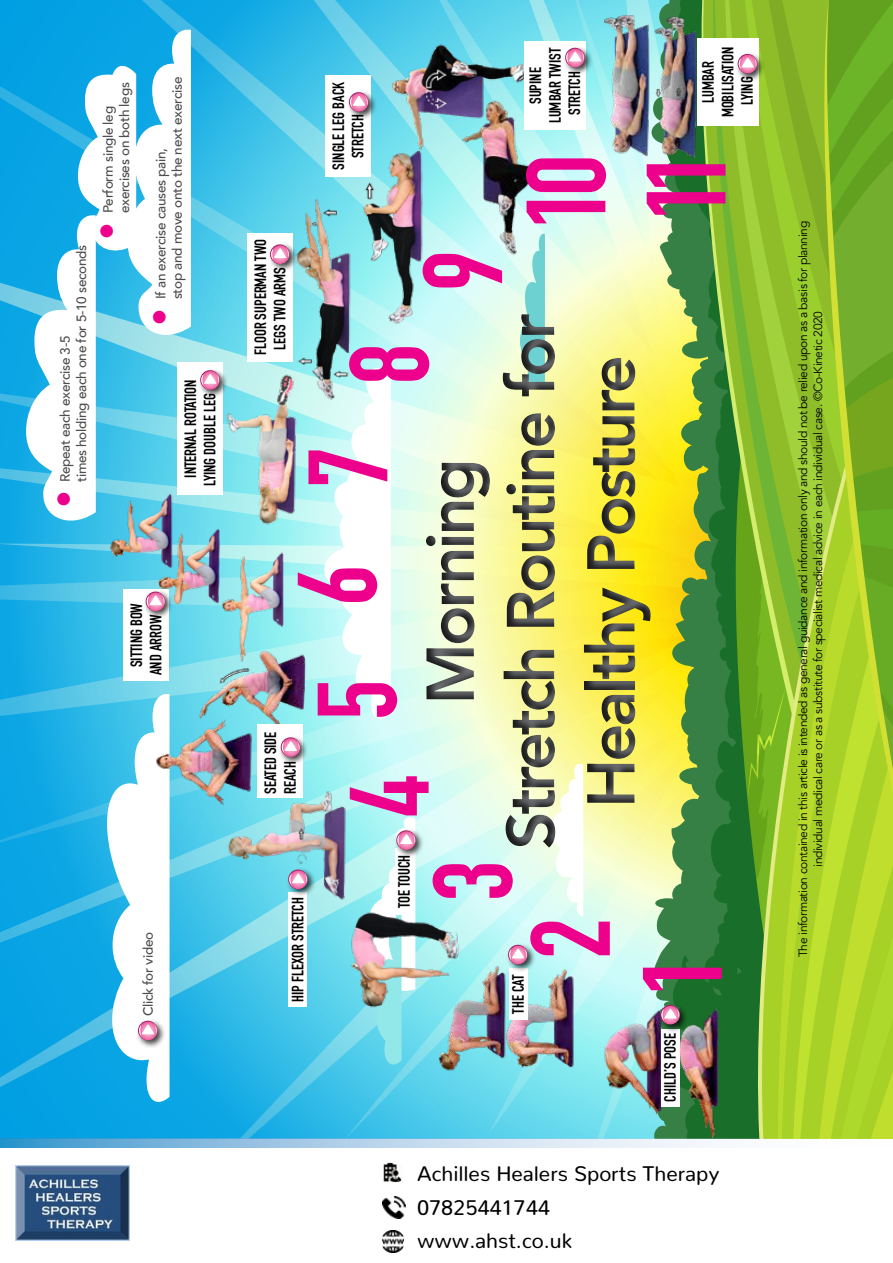
<style>
.page{position:relative;width:893px;height:1263px;background:#fff}
.page>*{position:absolute;margin:0;border:0;box-sizing:border-box;transform-origin:0 0}
.t1{font:700 110.7px/120.1px "DIN Condensed";letter-spacing:.525em;color:#ec008c}
.t2{font:800 66.9px/80.4px "Avenir";letter-spacing:-.05em;color:#6d6e71;text-align:center}
.t3{font:21px "Nunito";color:#000}
.t4{font:700 16.2px/19.5px "DIN Condensed";color:#000}
.t5{font:500 13.5px/16.2px "Avenir";letter-spacing:-.02em;color:#4d4d4f}
.t6{font:12px/15px "Avenir";letter-spacing:-.03em;color:#000;text-align:center}
.s1{color:#ec008c}
</style>
<div class="page">
<img style="left:0;top:0;width:893px;height:1139px">
<svg style="left:0;top:1139px;width:712px;height:9px;background:#a7cde7"></svg>
<img style="left:15px;top:1165px;width:114px;height:75px">
<img style="left:382px;top:1230px;width:22px;height:22px">
<img style="left:382px;top:1196px;width:23px;height:23px">
<img style="left:383px;top:1162px;width:19px;height:20px">
<p class="t5" style="left:56px;top:482px;width:239px;text-indent:-24px;rotate:-90deg"><span class="s1">●</span> Repeat each exercise 3-5<br>times holding each one for 5-10 seconds</p>
<p class="t5" style="left:99px;top:213px;width:132px;text-indent:-24px;rotate:-90deg"><span class="s1">●</span> Perform single leg exercises on both legs</p>
<p class="t5" style="left:152px;top:299px;width:224px;text-indent:-24px;rotate:-90deg"><span class="s1">●</span> If an exercise causes pain,<br>stop and move onto the next exercise</p>
<h3 class="t4" style="left:181px;top:486px;width:108px;text-indent:8px;rotate:-90deg">INTERNAL ROTATION<br>LYING DOUBLE LEG</h3>
<h3 class="t4" style="left:127px;top:675px;width:74px;text-indent:8px;rotate:-90deg">SITTING BOW<br>AND ARROW</h3>
<p class="t5" style="left:139px;top:1016px;width:86px;rotate:-90deg">Click for video</p>
<h3 class="t4" style="left:329px;top:158px;width:78px;text-indent:-11px;rotate:-90deg">SINGLE LEG BACK<br>STRETCH</h3>
<h3 class="t4" style="left:718px;top:117px;width:72px;rotate:-90deg">MOBILISATION</h3>
<h3 class="t4" style="left:545px;top:123px;width:77px;rotate:-90deg">LUMBAR TWIST</h3>
<h3 class="t4" style="left:565px;top:115px;width:45px;rotate:-90deg">STRETCH</h3>
<h3 class="t4" style="left:698px;top:103px;width:44px;rotate:-90deg">LUMBAR</h3>
<h3 class="t4" style="left:526px;top:104px;width:38px;rotate:-90deg">SUPINE</h3>
<h3 class="t4" style="left:737px;top:105px;width:30px;rotate:-90deg">LYING</h3>
<h1 class="t1" style="left:506px;top:229px;width:79px;rotate:-90deg">10<br>11</h1>
<h3 class="t4" style="left:251px;top:350px;width:112px;text-indent:-6px;rotate:-90deg">FLOOR SUPERMAN TWO<br>LEGS TWO ARMS</h3>
<h1 class="t1" style="left:403px;top:291px;width:43px;rotate:-90deg">9</h1>
<h2 class="t2" style="left:410px;top:850px;width:538px;rotate:-90deg">Morning<br>Stretch Routine for<br>Healthy Posture</h2>
<h1 class="t1" style="left:297px;top:816px;width:474px;rotate:-90deg">45678</h1>
<h3 class="t4" style="left:261px;top:794px;width:64px;rotate:-90deg">SEATED SIDE<br>REACH</h3>
<h3 class="t4" style="left:288px;top:1002px;width:106px;rotate:-90deg">HIP FLEXOR STRETCH</h3>
<h3 class="t4" style="left:394px;top:908px;width:55px;rotate:-90deg">TOE TOUCH</h3>
<h1 class="t1" style="left:413px;top:901px;width:43px;rotate:-90deg">3</h1>
<h1 class="t1" style="left:510px;top:959px;width:43px;rotate:-90deg">2</h1>
<h3 class="t4" style="left:508px;top:1014px;width:41px;rotate:-90deg">THE CAT</h3>
<h1 class="t1" style="left:622px;top:996px;width:43px;rotate:-90deg">1</h1>
<h3 class="t4" style="left:660px;top:1102px;width:70px;rotate:-90deg">CHILD’S POSE</h3>
<h3 class="t3" style="left:417px;top:1160px;width:304px">Achilles Healers Sports Therapy</h3>
<h3 class="t3" style="left:417px;top:1195px;width:134px">07825441744</h3>
<h3 class="t3" style="left:417px;top:1228px;width:156px">www.ahst.co.uk</h3>
<p class="t6" style="left:796px;top:957px;width:737px;rotate:-90deg">The information contained in this article is intended as general guidance and information only and should not be relied upon as a basis for planning individual medical care or as a substitute for specialist medical advice in each individual case. ©Co-Kinetic 2020</p>
</div>
